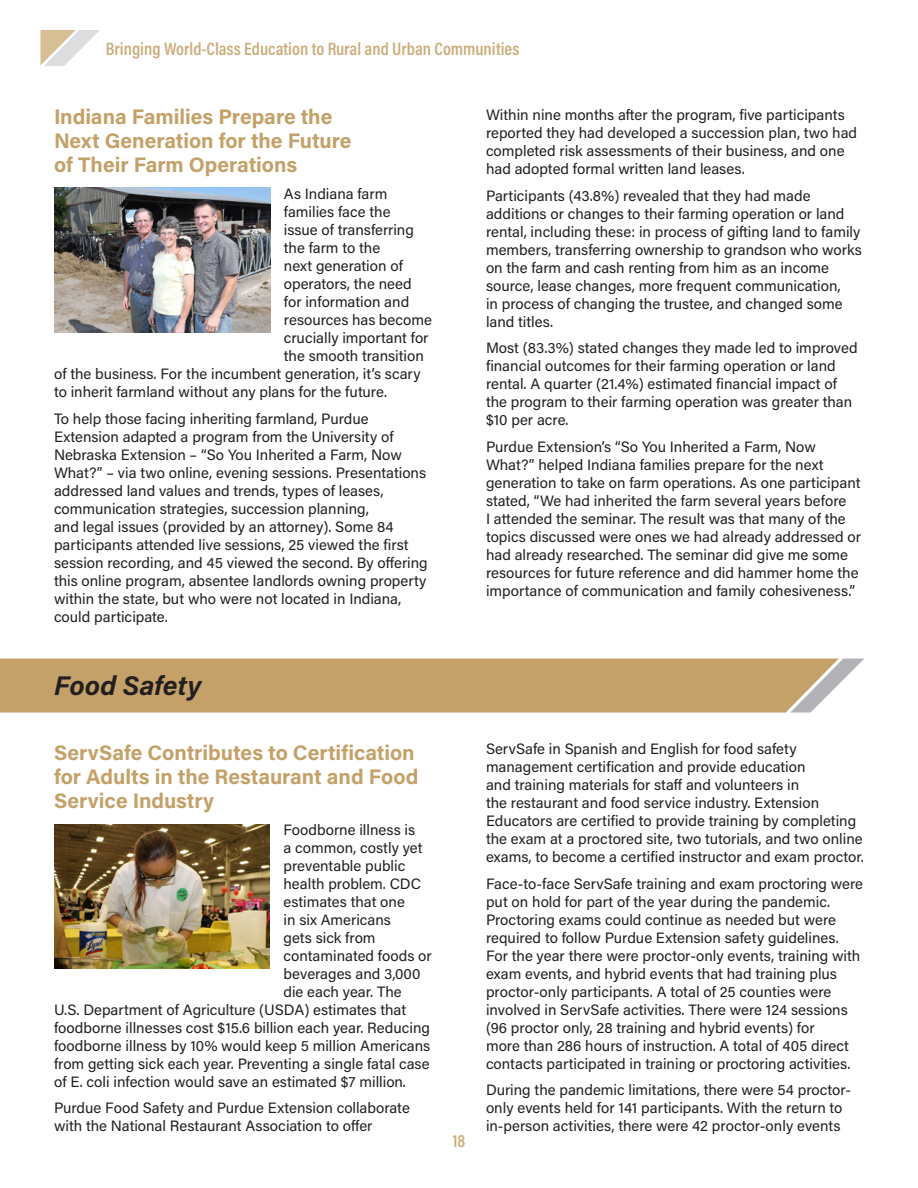
<style>
.page{position:relative;width:918px;height:1188px;background:#fff}
.page>*{position:absolute;margin:0;border:0;box-sizing:border-box;transform-origin:0 0}
.Body_H1{font:italic 700 27px "Acumin Pro";color:#231f20}
.Body_H2{font:700 21px/24px "Acumin Pro";color:#c4a168}
.t1{font:600 18px "Acumin Pro Cond";color:#ccae7c}
.Body{font:15px/18px "Acumin Pro";color:#231f20}
</style>
<div class="page">
<svg style="left:40px;top:30px;width:60px;height:36px"></svg>
<div style="left:0;top:659px;width:790px;height:54px;background:#c4a168"></div>
<svg style="left:790px;top:659px;width:74px;height:54px"></svg>
<img style="left:54px;top:188px;width:216px;height:144px">
<img style="left:54px;top:824px;width:216px;height:145px">
<p class="t1" style="left:106px;top:37px;width:415px">Bringing World-Class Education to Rural and Urban Communities</p>
<p class="Body_H2" style="left:54px;top:104px;width:299px">Indiana Families Prepare the<br>Next Generation for the Future of Their Farm Operations</p>
<p class="Body" style="left:284px;top:184px;width:105px">As Indiana farm</p>
<p class="Body" style="left:284px;top:202px;width:108px">families face the</p>
<p class="Body" style="left:284px;top:220px;width:132px">issue of transferring</p>
<p class="Body" style="left:284px;top:238px;width:98px">the farm to the</p>
<p class="Body" style="left:284px;top:256px;width:121px">next generation of</p>
<p class="Body" style="left:284px;top:274px;width:129px">operators, the need</p>
<p class="Body" style="left:284px;top:292px;width:127px">for information and</p>
<p class="Body" style="left:284px;top:310px;width:150px">resources has become</p>
<p class="Body" style="left:284px;top:328px;width:146px">crucially important for</p>
<p class="Body" style="left:284px;top:346px;width:141px">the smooth transition</p>
<p class="Body" style="left:54px;top:364px;width:368px">of the business. For the incumbent generation, it’s scary</p>
<p class="Body" style="left:54px;top:382px;width:335px">to inherit farmland without any plans for the future.</p>
<p class="Body" style="left:54px;top:409px;width:375px">To help those facing inheriting farmland, Purdue Extension adapted a program from the University of Nebraska Extension – “So You Inherited a Farm, Now What?” – via two online, evening sessions. Presentations addressed land values and trends, types of leases, communication strategies, succession planning,<br>and legal issues (provided by an attorney). Some 84 participants attended live sessions, 25 viewed the first session recording, and 45 viewed the second. By offering this online program, absentee landlords owning property within the state, but who were not located in Indiana, could participate.</p>
<p class="Body_H1" style="left:54px;top:667px;width:149px">Food Safety</p>
<p class="Body_H2" style="left:54px;top:739px;width:366px">ServSafe Contributes to Certification for Adults in the Restaurant and Food<br>Service Industry</p>
<p class="Body" style="left:284px;top:820px;width:133px">Foodborne illness is</p>
<p class="Body" style="left:284px;top:838px;width:141px">a common, costly yet</p>
<p class="Body" style="left:284px;top:856px;width:123px">preventable public</p>
<p class="Body" style="left:284px;top:874px;width:139px">health problem. CDC</p>
<p class="Body" style="left:284px;top:892px;width:123px">estimates that one</p>
<p class="Body" style="left:284px;top:910px;width:109px">in six Americans</p>
<p class="Body" style="left:284px;top:928px;width:94px">gets sick from</p>
<p class="Body" style="left:284px;top:946px;width:150px">contaminated foods or</p>
<p class="Body" style="left:284px;top:964px;width:138px">beverages and 3,000</p>
<p class="Body" style="left:284px;top:982px;width:120px">die each year. The</p>
<p class="Body" style="left:54px;top:1000px;width:354px">U.S. Department of Agriculture (USDA) estimates that</p>
<p class="Body" style="left:54px;top:1018px;width:377px">foodborne illnesses cost $15.6 billion each year. Reducing</p>
<p class="Body" style="left:54px;top:1036px;width:378px">foodborne illness by 10% would keep 5 million Americans</p>
<p class="Body" style="left:54px;top:1054px;width:377px">from getting sick each year. Preventing a single fatal case</p>
<p class="Body" style="left:54px;top:1072px;width:353px">of E. coli infection would save an estimated $7 million.</p>
<p class="Body" style="left:54px;top:1099px;width:357px">Purdue Food Safety and Purdue Extension collaborate with the National Restaurant Association to offer</p>
<p class="Body" style="left:486px;top:105px;width:373px">Within nine months after the program, five participants reported they had developed a succession plan, two had completed risk assessments of their business, and one had adopted formal written land leases.</p>
<p class="Body" style="left:486px;top:186px;width:377px">Participants (43.8%) revealed that they had made additions or changes to their farming operation or land rental, including these: in process of gifting land to family members, transferring ownership to grandson who works on the farm and cash renting from him as an income source, lease changes, more frequent communication,<br>in process of changing the trustee, and changed some land titles.</p>
<p class="Body" style="left:486px;top:339px;width:373px">Most (83.3%) stated changes they made led to improved financial outcomes for their farming operation or land rental. A quarter (21.4%) estimated financial impact of the program to their farming operation was greater than $10 per acre.</p>
<p class="Body" style="left:486px;top:437px;width:377px">Purdue Extension’s “So You Inherited a Farm, Now What?” helped Indiana families prepare for the next generation to take on farm operations. As one participant stated, “We had inherited the farm several years before<br>I attended the seminar. The result was that many of the topics discussed were ones we had already addressed or had already researched. The seminar did give me some resources for future reference and did hammer home the importance of communication and family cohesiveness.”</p>
<p class="t1" style="left:453px;top:1129px;width:14px">18</p>
<p class="Body" style="left:486px;top:739px;width:379px">ServSafe in Spanish and English for food safety management certification and provide education<br>and training materials for staff and volunteers in<br>the restaurant and food service industry. Extension Educators are certified to provide training by completing the exam at a proctored site, two tutorials, and two online exams, to become a certified instructor and exam proctor.</p>
<p class="Body" style="left:486px;top:874px;width:379px">Face-to-face ServSafe training and exam proctoring were put on hold for part of the year during the pandemic.<br>Proctoring exams could continue as needed but were required to follow Purdue Extension safety guidelines.<br>For the year there were proctor-only events, training with exam events, and hybrid events that had training plus proctor-only participants. A total of 25 counties were involved in ServSafe activities. There were 124 sessions (96 proctor only, 28 training and hybrid events) for<br>more than 286 hours of instruction. A total of 405 direct contacts participated in training or proctoring activities.</p>
<p class="Body" style="left:486px;top:1081px;width:367px">During the pandemic limitations, there were 54 proctor&shy;only events held for 141 participants. With the return to in-person activities, there were 42 proctor-only events</p>
</div>
